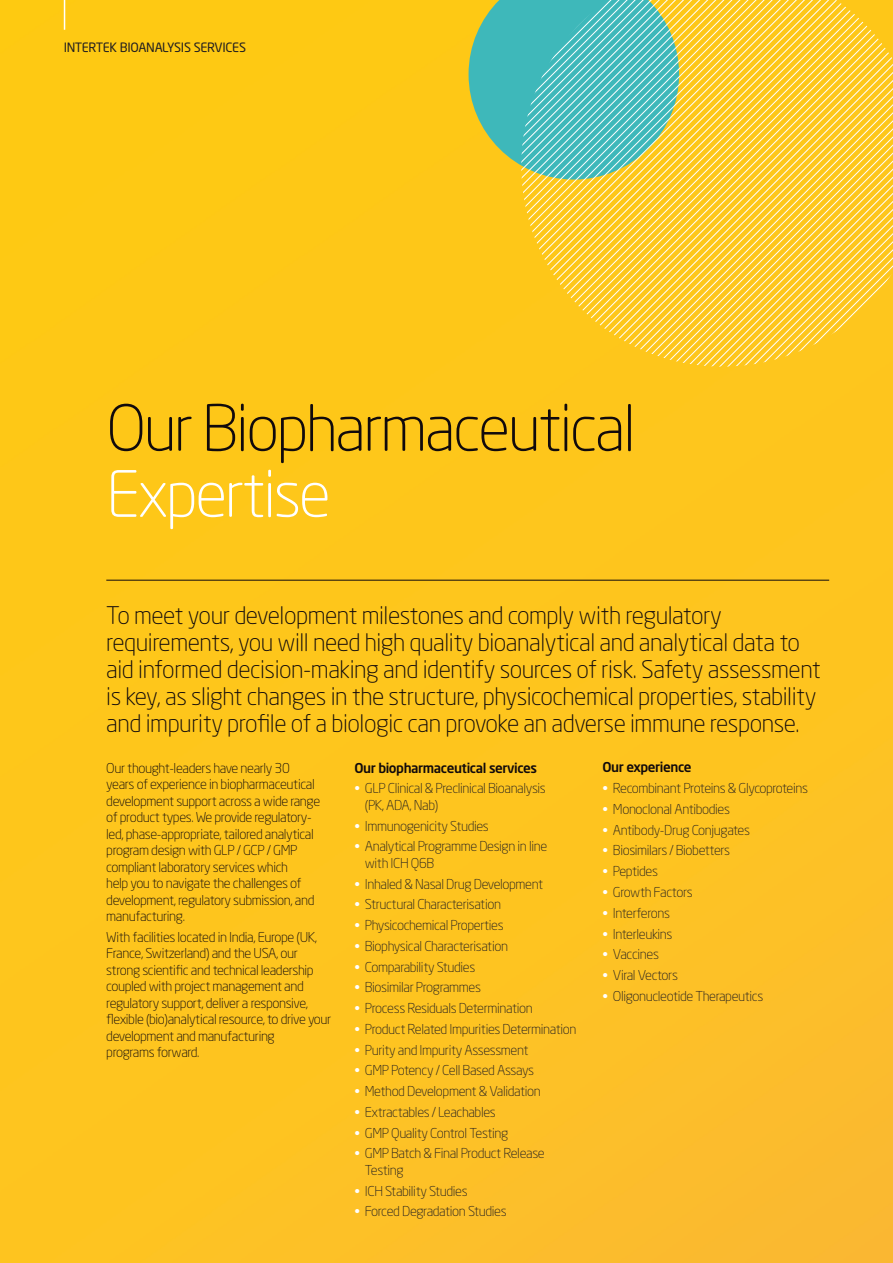
<style>
.page{position:relative;width:893px;height:1263px;background:#fff}
.page>*{position:absolute;margin:0;border:0;box-sizing:border-box;transform-origin:0 0}
.t1{font:300 63px "Neo Sans Std";letter-spacing:-.04em;color:#110a0c}
.t2{font:300 63px "Neo Sans Std";letter-spacing:-.04em;color:#fff}
.t3{font:300 24px/27px "Neo Sans Std";letter-spacing:-.02em;color:#110a0c}
.t4{font:300 13.5px/16.5px "Neo Sans Std";letter-spacing:-.03em;color:#231f20}
.t5{font:300 13.5px/16.5px "Neo Sans Std";letter-spacing:-.03em;color:#110a0c}
.t6{font:500 13.5px "Neo Sans Std";letter-spacing:-.03em;color:#110a0c}
.t7{font:12.75px "Neo Sans Std";letter-spacing:-.02em;color:#231f20}
.s1{color:#fff}
</style>
<div class="page">
<img style="left:0;top:0;width:893px;height:1263px">
<hr style="left:64px;top:0;width:1px;height:30px;background:#fff">
<hr style="left:106px;top:580px;width:723px;height:1px;background:#110a0c">
<svg style="left:469px;top:0;width:52px;height:180px;background:#78bc87"></svg>
<svg style="left:521px;top:0;width:372px;height:367px;background:#dfcc55"></svg>
<p class="t7" style="left:64px;top:40px;width:184px">INTERTEK BIOANALYSIS SERVICES</p>
<h1 class="t1" style="left:106px;top:390px;width:531px">Our Biopharmaceutical</h1>
<h1 class="t2" style="left:106px;top:456px;width:226px">Expertise</h1>
<p class="t3" style="left:106px;top:602px;width:716px">To meet your development milestones and comply with regulatory requirements, you will need high quality bioanalytical and analytical data to aid informed decision-making and identify sources of risk. Safety assessment is key, as slight changes in the structure, physicochemical properties, stability and impurity profile of a biologic can provoke an adverse immune response.</p>
<p class="t5" style="left:106px;top:759px;width:216px">Our thought-leaders have nearly 30 years of experience in biopharmaceutical development support across a wide range of product types. We provide regulatory&shy;led, phase-appropriate, tailored analytical program design with GLP / GCP / GMP compliant laboratory services which<br>help you to navigate the challenges of development, regulatory submission, and manufacturing.</p>
<p class="t5" style="left:106px;top:928px;width:227px">With facilities located in India, Europe (UK, France, Switzerland) and the USA, our strong scientific and technical leadership coupled with project management and regulatory support, deliver a responsive, flexible (bio)analytical resource, to drive your development and manufacturing<br>programs forward.</p>
<p class="t6" style="left:602px;top:759px;width:91px">Our experience</p>
<p class="t4" style="left:602px;top:780px;width:207px"><span class="s1">•</span> Recombinant Proteins &amp; Glycoproteins</p>
<p class="t4" style="left:602px;top:801px;width:129px"><span class="s1">•</span> Monoclonal Antibodies</p>
<p class="t4" style="left:602px;top:821px;width:149px"><span class="s1">•</span> Antibody-Drug Conjugates</p>
<p class="t4" style="left:602px;top:842px;width:129px"><span class="s1">•</span> Biosimilars / Biobetters</p>
<p class="t4" style="left:602px;top:863px;width:57px"><span class="s1">•</span> Peptides</p>
<p class="t4" style="left:602px;top:884px;width:92px"><span class="s1">•</span> Growth Factors</p>
<p class="t4" style="left:602px;top:904px;width:69px"><span class="s1">•</span> Interferons</p>
<p class="t4" style="left:602px;top:925px;width:72px"><span class="s1">•</span> Interleukins</p>
<p class="t4" style="left:602px;top:946px;width:58px"><span class="s1">•</span> Vaccines</p>
<p class="t4" style="left:602px;top:967px;width:77px"><span class="s1">•</span> Viral Vectors</p>
<p class="t4" style="left:602px;top:987px;width:162px"><span class="s1">•</span> Oligonucleotide Therapeutics</p>
<p class="t6" style="left:354px;top:759px;width:184px">Our biopharmaceutical services</p>
<p class="t4" style="left:365px;top:780px;width:182px;text-indent:-11px"><span class="s1">•</span> GLP Clinical &amp; Preclinical Bioanalysis (PK, ADA, Nab)</p>
<p class="t4" style="left:354px;top:817px;width:136px"><span class="s1">•</span> Immunogenicity Studies</p>
<p class="t4" style="left:365px;top:838px;width:184px;text-indent:-11px"><span class="s1">•</span> Analytical Programme Design in line with ICH Q6B</p>
<p class="t4" style="left:354px;top:875px;width:190px"><span class="s1">•</span> Inhaled &amp; Nasal Drug Development</p>
<p class="t4" style="left:354px;top:896px;width:148px"><span class="s1">•</span> Structural Characterisation</p>
<p class="t4" style="left:354px;top:917px;width:151px"><span class="s1">•</span> Physicochemical Properties</p>
<p class="t4" style="left:354px;top:937px;width:155px"><span class="s1">•</span> Biophysical Characterisation</p>
<p class="t4" style="left:354px;top:958px;width:123px"><span class="s1">•</span> Comparability Studies</p>
<p class="t4" style="left:354px;top:979px;width:128px"><span class="s1">•</span> Biosimilar Programmes</p>
<p class="t4" style="left:354px;top:1000px;width:180px"><span class="s1">•</span> Process Residuals Determination</p>
<p class="t4" style="left:354px;top:1020px;width:224px"><span class="s1">•</span> Product Related Impurities Determination</p>
<p class="t4" style="left:354px;top:1041px;width:176px"><span class="s1">•</span> Purity and Impurity Assessment</p>
<p class="t4" style="left:354px;top:1062px;width:181px"><span class="s1">•</span> GMP Potency / Cell Based Assays</p>
<p class="t4" style="left:354px;top:1083px;width:188px"><span class="s1">•</span> Method Development &amp; Validation</p>
<p class="t4" style="left:354px;top:1103px;width:143px"><span class="s1">•</span> Extractables / Leachables</p>
<p class="t4" style="left:354px;top:1124px;width:155px"><span class="s1">•</span> GMP Quality Control Testing</p>
<p class="t4" style="left:365px;top:1145px;width:181px;text-indent:-11px"><span class="s1">•</span> GMP Batch &amp; Final Product Release<br>Testing</p>
<p class="t4" style="left:354px;top:1182px;width:115px"><span class="s1">•</span> ICH Stability Studies</p>
<p class="t4" style="left:354px;top:1203px;width:154px"><span class="s1">•</span> Forced Degradation Studies</p>
</div>
